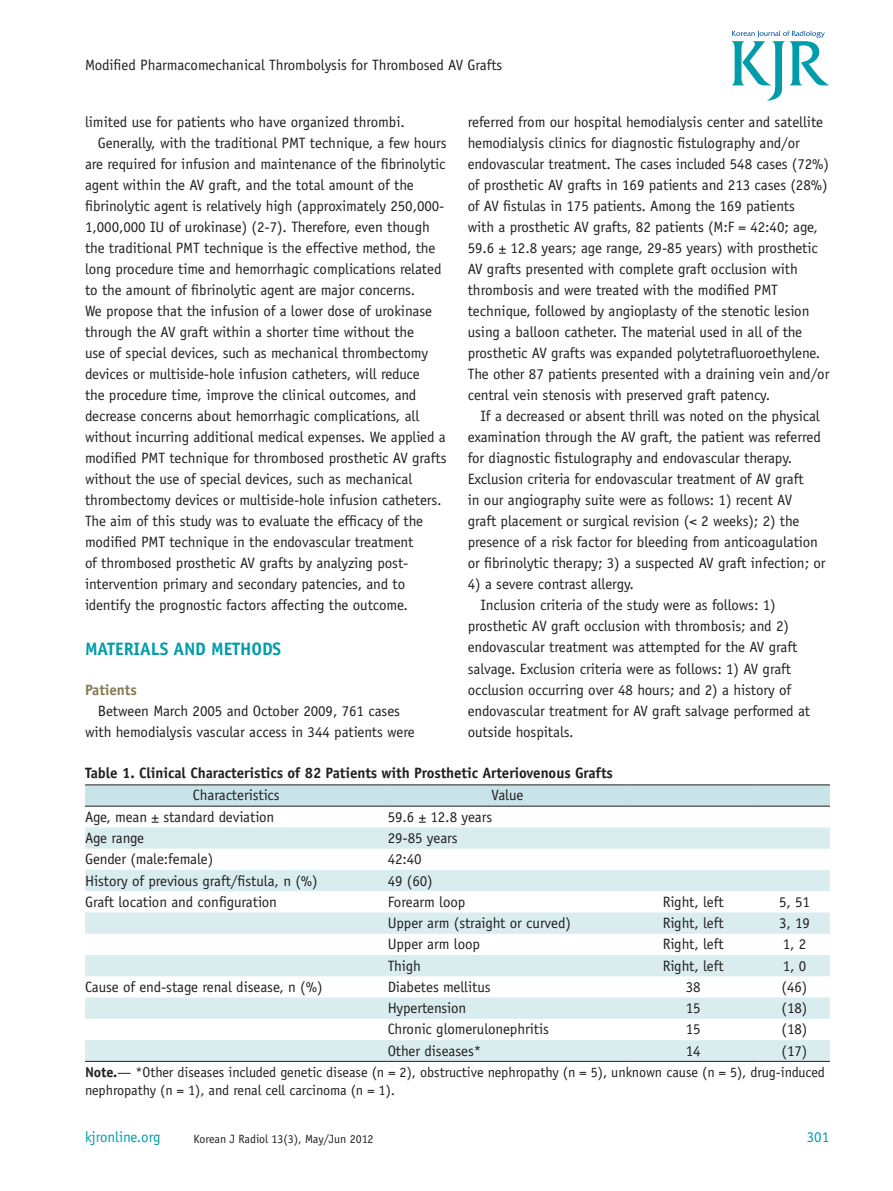
<style>
.page{position:relative;width:893px;height:1191px;background:#fff}
.page>*{position:absolute;margin:0;border:0;box-sizing:border-box;transform-origin:0 0}
.큰제목{font:700 18px "Officina Sans Std";letter-spacing:-.005em;color:#009caa}
.본문{font:15px/21px "Officina Sans Std";letter-spacing:-.005em;color:#231f20}
.표본문{font:15px "Officina Sans Std";letter-spacing:-.005em;color:#231f20}
.표제목{font:700 15px "Officina Sans Std";letter-spacing:-.005em;color:#231f20}
.t1{font:15px "Officina Sans Std";letter-spacing:-.005em;color:#009caa}
._1_제목{font:700 15px "Officina Sans Std";letter-spacing:-.005em;color:#887a51}
.표본문-2{font:15px "Officina Sans Std";letter-spacing:-.025em;color:#231f20}
.표설명{font:14.25px/17.1px "Officina Sans Std";letter-spacing:-.005em;color:#231f20}
.t2{font:12px "Officina Sans Std";letter-spacing:-.005em;color:#231f20}
.s1{font-weight:700}
</style>
<div class="page">
<svg style="left:732px;top:31px;width:97px;height:70px"></svg>
<div style="left:85px;top:785px;width:745px;height:20px;background:#c9e4e9"></div>
<svg style="left:85px;top:827px;width:745px;height:234px;fill:#d9edef"></svg>
<hr style="left:85px;top:1061px;width:303px;height:1px;background:#231f20">
<hr style="left:388px;top:1061px;width:239px;height:1px;background:#231f20">
<hr style="left:627px;top:1061px;width:132px;height:1px;background:#231f20">
<hr style="left:759px;top:1061px;width:71px;height:1px;background:#231f20">
<hr style="left:85px;top:784px;width:303px;height:1px;background:#231f20">
<hr style="left:388px;top:784px;width:239px;height:1px;background:#231f20">
<hr style="left:627px;top:784px;width:132px;height:1px;background:#231f20">
<hr style="left:759px;top:784px;width:71px;height:1px;background:#231f20">
<hr style="left:85px;top:805px;width:303px;height:1px;background:#231f20">
<hr style="left:388px;top:805px;width:239px;height:1px;background:#231f20">
<hr style="left:627px;top:805px;width:132px;height:1px;background:#231f20">
<hr style="left:759px;top:805px;width:71px;height:1px;background:#231f20">
<p class="본문" style="left:85px;top:54px;width:419px">Modified Pharmacomechanical Thrombolysis for Thrombosed AV Grafts</p>
<p class="본문" style="left:468px;top:112px;width:363px">referred from our hospital hemodialysis center and satellite hemodialysis clinics for diagnostic fistulography and/or endovascular treatment. The cases included 548 cases (72%) of prosthetic AV grafts in 169 patients and 213 cases (28%) of AV fistulas in 175 patients. Among the 169 patients<br>with a prosthetic AV grafts, 82 patients (M:F = 42:40; age, 59.6 ± 12.8 years; age range, 29-85 years) with prosthetic AV grafts presented with complete graft occlusion with thrombosis and were treated with the modified PMT technique, followed by angioplasty of the stenotic lesion using a balloon catheter. The material used in all of the prosthetic AV grafts was expanded polytetrafluoroethylene.<br>The other 87 patients presented with a draining vein and/or central vein stenosis with preserved graft patency.</p>
<p class="본문" style="left:468px;top:406px;width:359px;text-indent:13px">If a decreased or absent thrill was noted on the physical examination through the AV graft, the patient was referred for diagnostic fistulography and endovascular therapy.<br>Exclusion criteria for endovascular treatment of AV graft<br>in our angiography suite were as follows: 1) recent AV<br>graft placement or surgical revision (&lt; 2 weeks); 2) the presence of a risk factor for bleeding from anticoagulation or fibrinolytic therapy; 3) a suspected AV graft infection; or</p>
<p class="본문" style="left:468px;top:574px;width:168px">4) a severe contrast allergy.</p>
<p class="본문" style="left:468px;top:595px;width:344px;text-indent:13px">Inclusion criteria of the study were as follows: 1) prosthetic AV graft occlusion with thrombosis; and 2) endovascular treatment was attempted for the AV graft salvage. Exclusion criteria were as follows: 1) AV graft occlusion occurring over 48 hours; and 2) a history of endovascular treatment for AV graft salvage performed at outside hospitals.</p>
<p class="표제목" style="left:85px;top:763px;width:529px">Table 1. Clinical Characteristics of 82 Patients with Prosthetic Arteriovenous Grafts</p>
<p class="표본문" style="left:193px;top:786px;width:88px">Characteristics</p>
<p class="표본문" style="left:491px;top:786px;width:33px">Value</p>
<p class="표본문" style="left:85px;top:808px;width:191px">Age, mean ± standard deviation</p>
<p class="표본문" style="left:388px;top:808px;width:106px">59.6 ± 12.8 years</p>
<p class="표본문-2" style="left:85px;top:829px;width:61px">Age range</p>
<p class="표본문" style="left:388px;top:829px;width:72px">29-85 years</p>
<p class="표본문" style="left:85px;top:850px;width:130px">Gender (male:female)</p>
<p class="표본문" style="left:388px;top:850px;width:36px">42:40</p>
<p class="표본문" style="left:85px;top:871px;width:234px">History of previous graft/fistula, n (%)</p>
<p class="표본문" style="left:388px;top:871px;width:47px">49 (60)</p>
<p class="표본문" style="left:85px;top:893px;width:193px">Graft location and configuration</p>
<p class="표본문" style="left:388px;top:893px;width:79px">Forearm loop</p>
<p class="표본문" style="left:663px;top:893px;width:62px">Right, left</p>
<p class="표본문" style="left:779px;top:893px;width:33px">5, 51</p>
<p class="표본문" style="left:388px;top:914px;width:185px">Upper arm (straight or curved)</p>
<p class="표본문" style="left:663px;top:914px;width:62px">Right, left</p>
<p class="표본문" style="left:779px;top:914px;width:33px">3, 19</p>
<p class="표본문" style="left:388px;top:935px;width:94px">Upper arm loop</p>
<p class="표본문" style="left:663px;top:935px;width:62px">Right, left</p>
<p class="표본문" style="left:783px;top:935px;width:25px">1, 2</p>
<p class="표본문" style="left:388px;top:956px;width:35px">Thigh</p>
<p class="표본문" style="left:663px;top:956px;width:62px">Right, left</p>
<p class="표본문" style="left:783px;top:956px;width:25px">1, 0</p>
<p class="표본문" style="left:85px;top:978px;width:239px">Cause of end-stage renal disease, n (%)</p>
<p class="표본문" style="left:388px;top:978px;width:104px">Diabetes mellitus</p>
<p class="표본문" style="left:686px;top:978px;width:16px">38</p>
<p class="표본문" style="left:782px;top:978px;width:27px">(46)</p>
<p class="표본문" style="left:388px;top:999px;width:80px">Hypertension</p>
<p class="표본문" style="left:686px;top:999px;width:16px">15</p>
<p class="표본문" style="left:782px;top:999px;width:27px">(18)</p>
<p class="표본문" style="left:388px;top:1020px;width:163px">Chronic glomerulonephritis</p>
<p class="표본문" style="left:686px;top:1020px;width:16px">15</p>
<p class="표본문" style="left:782px;top:1020px;width:27px">(18)</p>
<p class="표본문" style="left:388px;top:1041px;width:95px">Other diseases*</p>
<p class="표본문" style="left:686px;top:1041px;width:16px">14</p>
<p class="표본문" style="left:782px;top:1041px;width:27px">(17)</p>
<p class="표설명" style="left:85px;top:1064px;width:741px"><span class="s1">Note.</span>— *Other diseases included genetic disease (n = 2), obstructive nephropathy (n = 5), unknown cause (n = 5), drug-induced nephropathy (n = 1), and renal cell carcinoma (n = 1).</p>
<p class="본문" style="left:85px;top:112px;width:321px">limited use for patients who have organized thrombi.</p>
<p class="본문" style="left:85px;top:133px;width:363px;text-indent:13px">Generally, with the traditional PMT technique, a few hours are required for infusion and maintenance of the fibrinolytic agent within the AV graft, and the total amount of the fibrinolytic agent is relatively high (approximately 250,000- 1,000,000 IU of urokinase) (2-7). Therefore, even though the traditional PMT technique is the effective method, the long procedure time and hemorrhagic complications related to the amount of fibrinolytic agent are major concerns.<br>We propose that the infusion of a lower dose of urokinase through the AV graft within a shorter time without the<br>use of special devices, such as mechanical thrombectomy devices or multiside-hole infusion catheters, will reduce<br>the procedure time, improve the clinical outcomes, and decrease concerns about hemorrhagic complications, all without incurring additional medical expenses. We applied a modified PMT technique for thrombosed prosthetic AV grafts without the use of special devices, such as mechanical thrombectomy devices or multiside-hole infusion catheters.<br>The aim of this study was to evaluate the efficacy of the modified PMT technique in the endovascular treatment<br>of thrombosed prosthetic AV grafts by analyzing post&shy;intervention primary and secondary patencies, and to identify the prognostic factors affecting the outcome.</p>
<p class="큰제목" style="left:85px;top:637px;width:198px">MATERIALS AND METHODS</p>
<p class="_1_제목" style="left:85px;top:680px;width:53px">Patients</p>
<p class="본문" style="left:85px;top:700px;width:331px;text-align:center">Between March 2005 and October 2009, 761 cases with hemodialysis vascular access in 344 patients were</p>
<p class="t1" style="left:85px;top:1128px;width:77px">kjronline.org</p>
<p class="t2" style="left:194px;top:1132px;width:181px">Korean J Radiol 13(3), May/Jun 2012</p>
<p class="t1" style="left:807px;top:1128px;width:24px">301</p>
</div>
